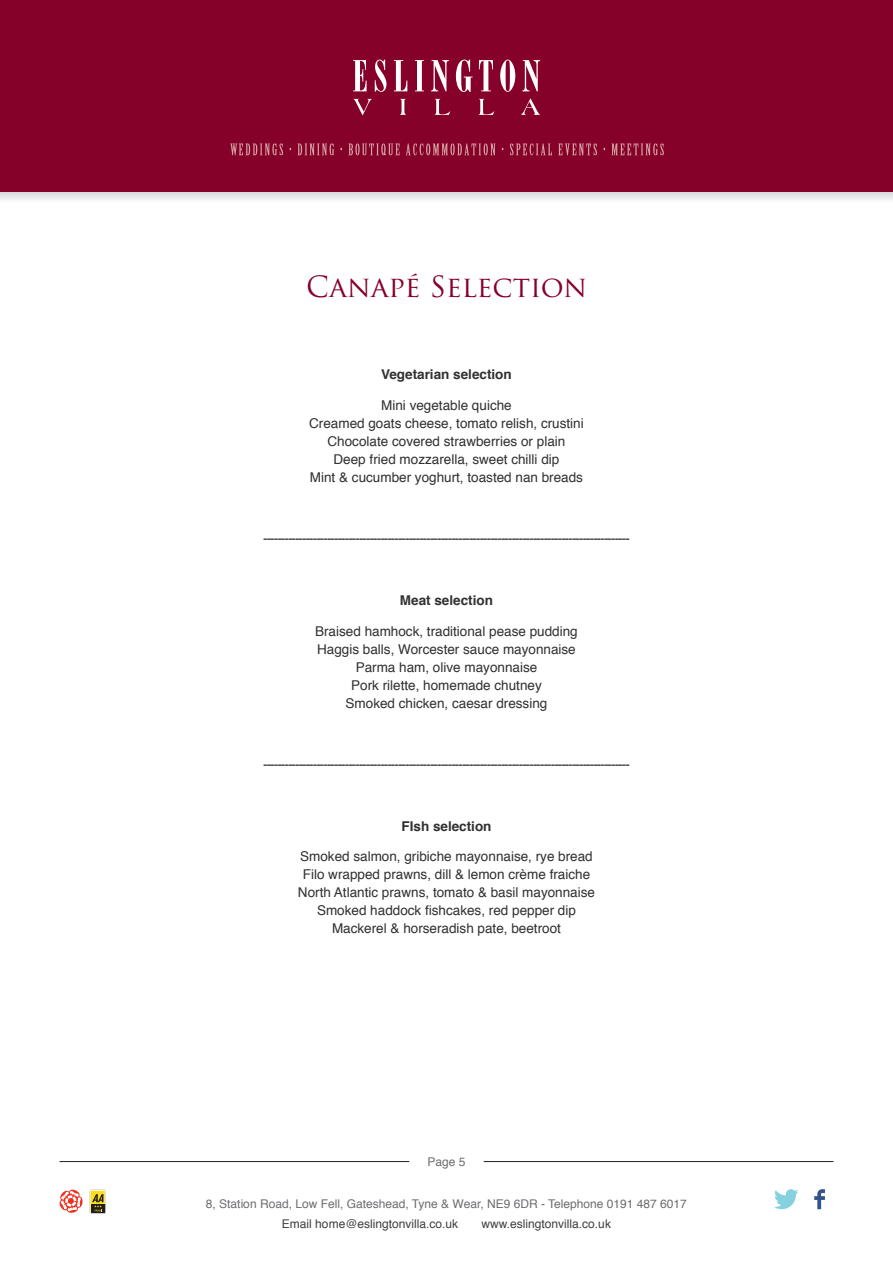
<style>
.page{position:relative;width:893px;height:1263px;background:#fff}
.page>*{position:absolute;margin:0;border:0;box-sizing:border-box;transform-origin:0 0}
.t1{font:28.5px "Trajan Pro";color:#86012a}
.t2{font:13.5px/18px "Helvetica";color:#312f30;text-align:center}
.t3{font:700 13.5px "Helvetica";color:#312f30}
.t4{font:12px "Helvetica";color:#6c6d70}
.t5{font:12px "Helvetica";color:#3e3e3f}
</style>
<div class="page">
<svg style="left:59px;top:1189px;width:24px;height:24px"></svg>
<svg style="left:89px;top:1189px;width:17px;height:24px"></svg>
<svg style="left:774px;top:1189px;width:24px;height:20px"></svg>
<svg style="left:814px;top:1189px;width:11px;height:20px"></svg>
<hr style="left:60px;top:1161px;width:349px;height:1px;background:#231f20">
<hr style="left:484px;top:1161px;width:349px;height:1px;background:#231f20">
<svg style="left:0;top:191px;width:893px;height:9px"></svg>
<div style="left:0;top:0;width:893px;height:191px;background:#86012a"></div>
<svg style="left:353px;top:60px;width:14px;height:31px"></svg>
<svg style="left:375px;top:60px;width:11px;height:32px"></svg>
<svg style="left:394px;top:60px;width:13px;height:31px"></svg>
<svg style="left:415px;top:60px;width:9px;height:31px"></svg>
<svg style="left:431px;top:60px;width:18px;height:31px"></svg>
<svg style="left:456px;top:60px;width:17px;height:32px"></svg>
<svg style="left:479px;top:60px;width:14px;height:31px"></svg>
<svg style="left:500px;top:60px;width:15px;height:32px"></svg>
<svg style="left:522px;top:60px;width:18px;height:31px"></svg>
<svg style="left:353px;top:99px;width:19px;height:16px"></svg>
<svg style="left:400px;top:99px;width:6px;height:16px"></svg>
<svg style="left:434px;top:99px;width:16px;height:16px"></svg>
<svg style="left:479px;top:99px;width:15px;height:16px"></svg>
<svg style="left:521px;top:98px;width:19px;height:17px"></svg>
<svg style="left:230px;top:144px;width:53px;height:11px"></svg>
<svg style="left:297px;top:144px;width:37px;height:11px"></svg>
<svg style="left:348px;top:144px;width:52px;height:11px"></svg>
<svg style="left:406px;top:144px;width:89px;height:11px"></svg>
<svg style="left:510px;top:144px;width:42px;height:11px"></svg>
<svg style="left:558px;top:144px;width:39px;height:11px"></svg>
<svg style="left:611px;top:144px;width:53px;height:11px"></svg>
<h1 class="t1" style="left:306px;top:268px;width:282px">CANAPÉ SELECTION</h1>
<p class="t3" style="left:381px;top:363px;width:132px">Vegetarian selection</p>
<p class="t2" style="left:309px;top:396px;width:276px">Mini vegetable quiche<br>Creamed goats cheese, tomato relish, crustini Chocolate covered strawberries or plain<br>Deep fried mozzarella, sweet chilli dip<br>Mint &amp; cucumber yoghurt, toasted nan breads</p>
<p class="t2" style="left:263px;top:530px;width:368px">-------------------------------------------------------------------------------------------------------</p>
<p class="t3" style="left:400px;top:589px;width:95px">Meat selection</p>
<p class="t2" style="left:315px;top:622px;width:264px">Braised hamhock, traditional pease pudding Haggis balls, Worcester sauce mayonnaise Parma ham, olive mayonnaise<br>Pork rilette, homemade chutney<br>Smoked chicken, caesar dressing</p>
<p class="t2" style="left:263px;top:756px;width:368px">-------------------------------------------------------------------------------------------------------</p>
<p class="t3" style="left:401px;top:815px;width:92px">FIsh selection</p>
<p class="t2" style="left:298px;top:848px;width:299px">Smoked salmon, gribiche mayonnaise, rye bread Filo wrapped prawns, dill &amp; lemon crème fraiche North Atlantic prawns, tomato &amp; basil mayonnaise Smoked haddock fishcakes, red pepper dip Mackerel &amp; horseradish pate, beetroot</p>
<p class="t4" style="left:427px;top:1152px;width:40px">Page 5</p>
<p class="t4" style="left:206px;top:1195px;width:482px">8, Station Road, Low Fell, Gateshead, Tyne &amp; Wear, NE9 6DR - Telephone 0191 487 6017</p>
<p class="t5" style="left:282px;top:1214px;width:178px">Email home@eslingtonvilla.co.uk</p>
<p class="t5" style="left:482px;top:1214px;width:131px">www.eslingtonvilla.co.uk</p>
</div>
